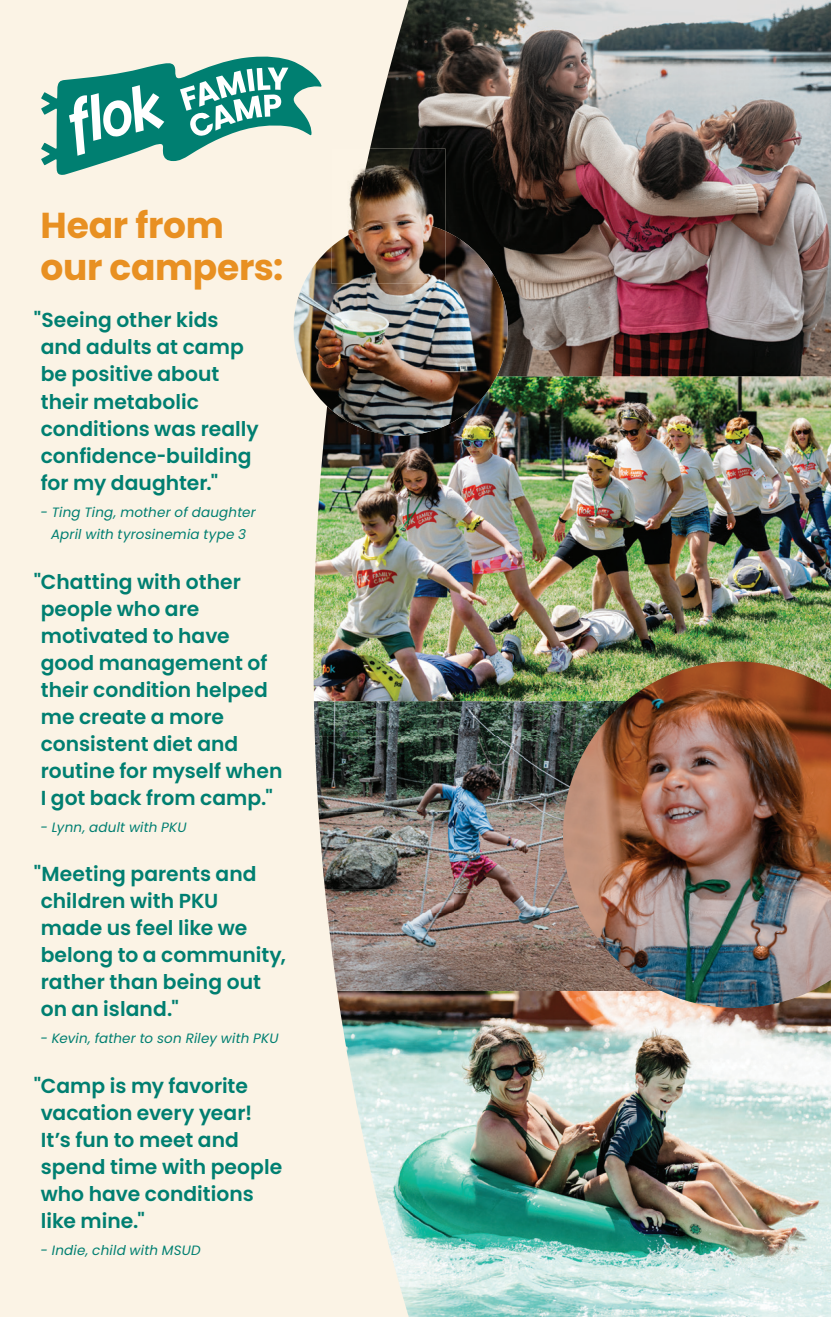
<style>
.page{position:relative;width:831px;height:1317px;background:#fff}
.page>*{position:absolute;margin:0;border:0;box-sizing:border-box;transform-origin:0 0}
.t1{font:700 36px/42.8px "Poppins";letter-spacing:-.01em;color:#e89022}
.t2{font:600 20.25px/27px "Poppins";color:#007f71}
.t3{font:italic 13.5px/22.5px "Poppins";letter-spacing:.015em;color:#007f71;text-align:center}
</style>
<div class="page">
<div style="left:0;top:0;width:830px;height:1316px;background:#fbf3e5"></div>
<img style="left:313px;top:376px;width:517px;height:327px">
<img style="left:337px;top:990px;width:493px;height:326px">
<img style="left:314px;top:701px;width:248px;height:111px">
<img style="left:318px;top:812px;width:244px;height:77px">
<img style="left:325px;top:889px;width:59px;height:70px">
<img style="left:384px;top:889px;width:178px;height:24px">
<img style="left:333px;top:913px;width:229px;height:77px">
<img style="left:370px;top:0;width:460px;height:376px">
<img style="left:562px;top:661px;width:268px;height:346px">
<img style="left:293px;top:247px;width:152px;height:87px">
<img style="left:349px;top:185px;width:3px;height:36px">
<img style="left:352px;top:149px;width:93px;height:72px">
<img style="left:331px;top:221px;width:114px;height:62px">
<svg style="left:41px;top:56px;width:280px;height:119px"></svg>
<h1 class="t1" style="left:40px;top:204px;width:244px">Hear from our campers:</h1>
<p class="t2" style="left:41px;top:307px;width:219px;text-indent:-7px">"Seeing other kids and adults at camp be positive about their metabolic conditions was really confidence-building for my daughter."</p>
<p class="t3" style="left:40px;top:500px;width:217px">- Ting Ting, mother of daughter<br>April with tyrosinemia type 3</p>
<p class="t2" style="left:41px;top:568px;width:243px;text-indent:-7px">"Chatting with other people who are motivated to have good management of their condition helped me create a more consistent diet and routine for myself when<br>I got back from camp."</p>
<p class="t3" style="left:40px;top:815px;width:148px">- Lynn, adult with PKU</p>
<p class="t2" style="left:41px;top:860px;width:246px;text-indent:-7px">"Meeting parents and children with PKU<br>made us feel like we belong to a community, rather than being out on an island."</p>
<p class="t3" style="left:40px;top:1027px;width:239px">- Kevin, father to son Riley with PKU</p>
<p class="t2" style="left:41px;top:1072px;width:243px;text-indent:-7px">"Camp is my favorite vacation every year!<br>It’s fun to meet and spend time with people who have conditions like mine."</p>
<p class="t3" style="left:40px;top:1238px;width:162px">- Indie, child with MSUD</p>
</div>
